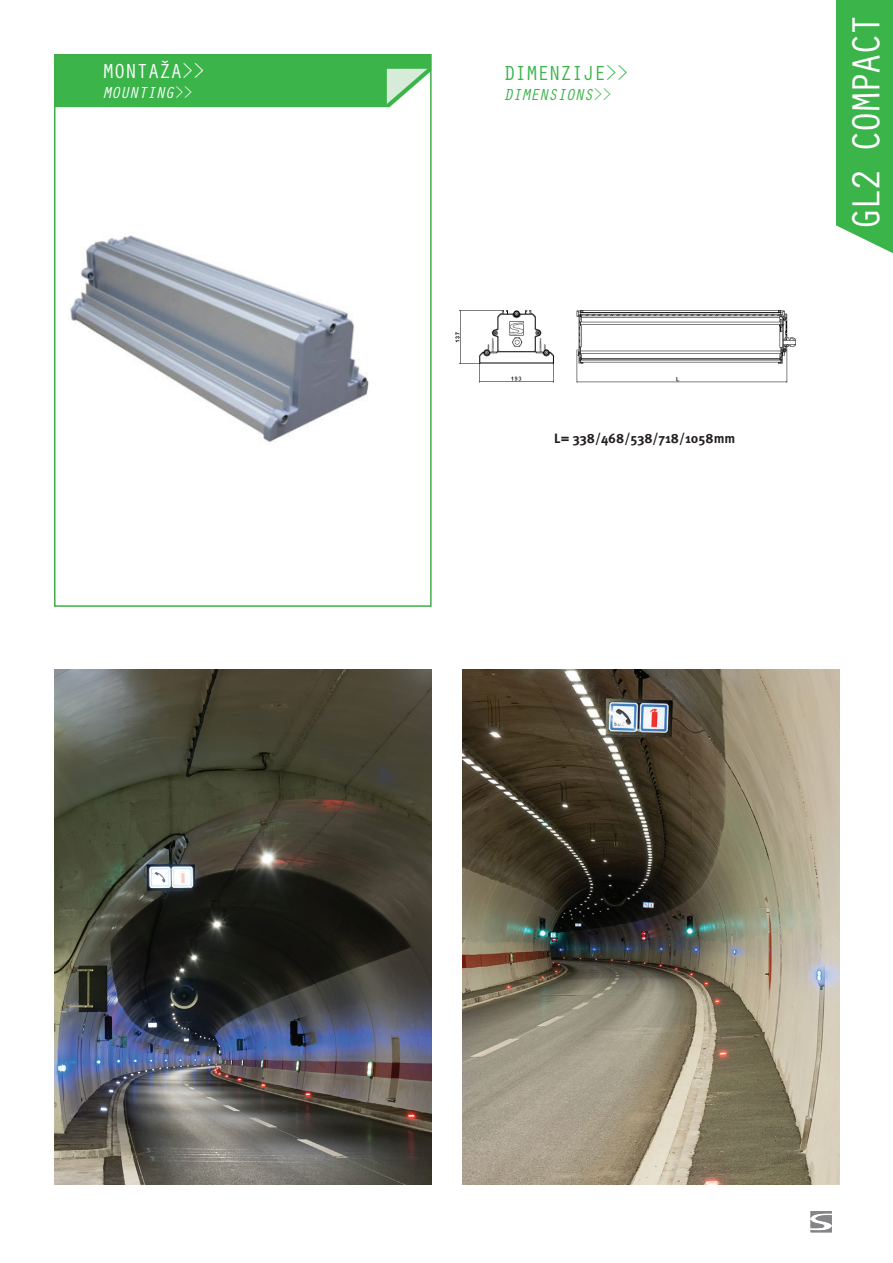
<style>
.page{position:relative;width:893px;height:1263px;background:#fff}
.page>*{position:absolute;margin:0;border:0;box-sizing:border-box;transform-origin:0 0}
.t1{font:40.5px "Orator Std";letter-spacing:-.12em;color:#fff}
.t2{font:21px "Orator Std";letter-spacing:-.06em;color:#3bb54a}
.t3{font:21px "Orator Std";letter-spacing:-.06em;color:#fff}
.t4{font:italic 16.5px "Orator Std";letter-spacing:-.06em;color:#3bb54a}
.t5{font:italic 16.5px "Orator Std";letter-spacing:-.06em;color:#fff}
.t6{font:700 13.5px "Meta Pro";color:#231f20}
</style>
<div class="page">
<div style="left:836px;top:0;width:57px;height:253px;background:#3bb54a"></div>
<img style="left:462px;top:669px;width:378px;height:515px">
<svg style="left:57px;top:57px;width:372px;height:50px;background:#47b955"></svg>
<div style="left:54px;top:54px;width:378px;height:553px;border:2px solid #40ae49"></div>
<img style="left:70px;top:235px;width:299px;height:207px">
<img style="left:54px;top:669px;width:378px;height:515px">
<img style="left:455px;top:310px;width:341px;height:73px">
<svg style="left:810px;top:1211px;width:22px;height:21px"></svg>
<h2 class="t3" style="left:102px;top:56px;width:105px">MONTAŽA&gt;&gt;</h2>
<p class="t5" style="left:102px;top:80px;width:92px">MOUNTING&gt;&gt;</p>
<h2 class="t2" style="left:503px;top:58px;width:128px">DIMENZIJE&gt;&gt;</h2>
<p class="t4" style="left:503px;top:82px;width:109px">DIMENSIONS&gt;&gt;</p>
<p class="t6" style="left:554px;top:430px;width:183px">L= 338/468/538/718/1058mm</p>
<h1 class="t1" style="left:837px;top:231px;width:220px;rotate:-90deg">GL2 COMPACT</h1>
</div>
